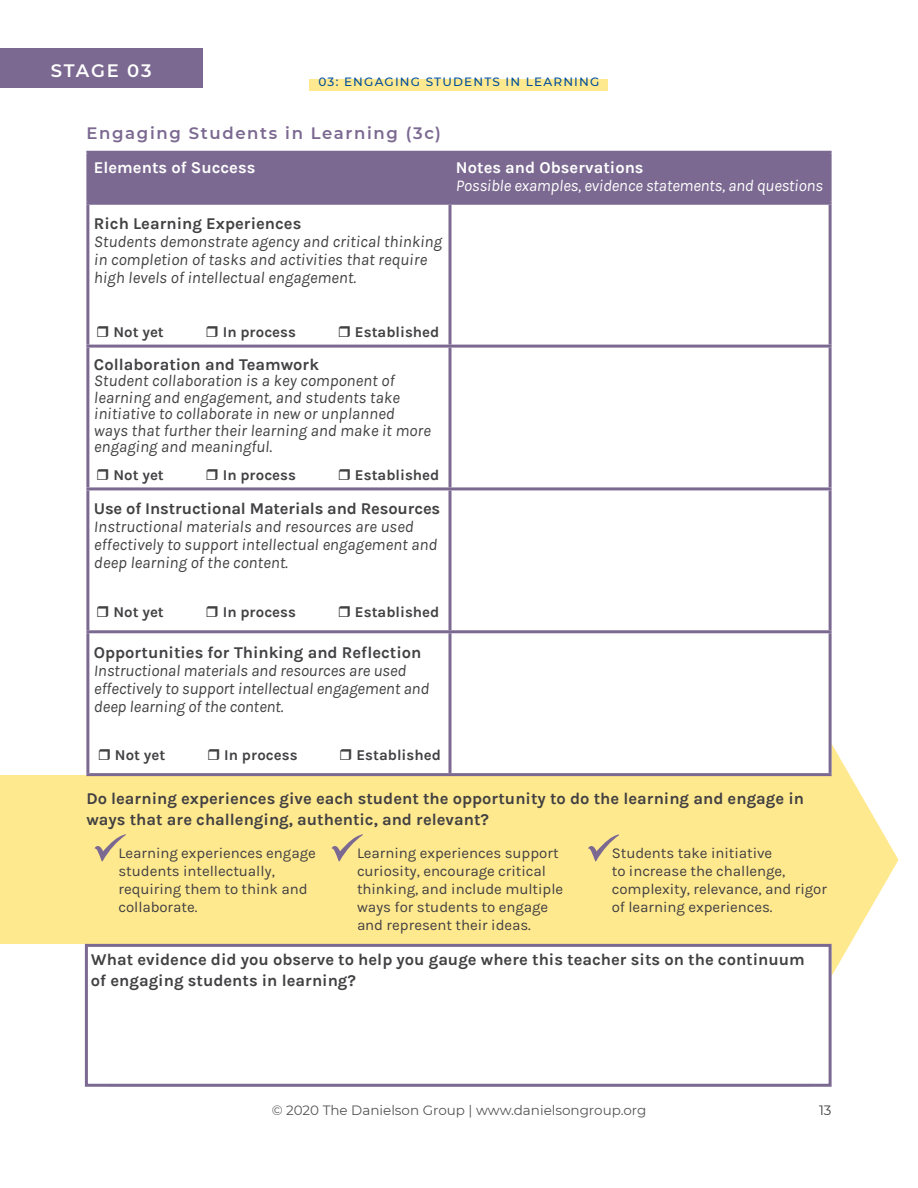
<style>
.page{position:relative;width:918px;height:1188px;background:#fff}
.page>*{position:absolute;margin:0;border:0;box-sizing:border-box;transform-origin:0 0}
.t1{font:600 18px "Montserrat";letter-spacing:.09em;color:#fff}
.t2{font:italic 16.5px/18px "Karla";color:#414042}
.t3{font:700 16.5px/21px "Karla";color:#414042}
.t4{font:italic 16.5px "Karla";letter-spacing:-.015em;color:#fff}
.t5{font:700 16.5px "Karla";color:#fff}
.t6{font:600 16.5px "Montserrat";letter-spacing:.1em;color:#7b6991}
.t7{font:15px/18px "Karla";letter-spacing:-.005em;color:#414042}
.t8{font:700 15px "Karla";color:#414042}
.t9{font:13.5px "Montserrat";color:#414042}
.t10{font:500 12px "Montserrat";letter-spacing:.1em;color:#004f9d}
</style>
<div class="page">
<div style="left:310px;top:80px;width:298px;height:11px;background:#ffe98f"></div>
<div style="left:0;top:775px;width:832px;height:169px;background:#ffe98f"></div>
<svg style="left:832px;top:744px;width:66px;height:231px"></svg>
<div style="left:89px;top:154px;width:740px;height:48px;background:#7b6991"></div>
<hr style="left:86px;top:151px;width:364px;height:3px;background:#7b6991">
<hr style="left:86px;top:154px;width:3px;height:48px;background:#7b6991">
<hr style="left:450px;top:151px;width:382px;height:3px;background:#7b6991">
<hr style="left:448px;top:154px;width:4px;height:48px;background:#7b6991">
<hr style="left:829px;top:154px;width:3px;height:48px;background:#7b6991">
<hr style="left:86px;top:202px;width:364px;height:3px;background:#7b6991">
<hr style="left:86px;top:205px;width:3px;height:140px;background:#7b6991">
<hr style="left:450px;top:202px;width:382px;height:3px;background:#7b6991">
<svg style="left:448px;top:205px;width:4px;height:140px"></svg>
<hr style="left:829px;top:205px;width:3px;height:140px;background:#7b6991">
<hr style="left:86px;top:345px;width:364px;height:3px;background:#7b6991">
<hr style="left:86px;top:348px;width:3px;height:139px;background:#7b6991">
<hr style="left:450px;top:345px;width:382px;height:3px;background:#7b6991">
<svg style="left:448px;top:348px;width:4px;height:139px"></svg>
<hr style="left:829px;top:348px;width:3px;height:139px;background:#7b6991">
<hr style="left:86px;top:487px;width:364px;height:3px;background:#7b6991">
<hr style="left:86px;top:490px;width:3px;height:140px;background:#7b6991">
<hr style="left:450px;top:487px;width:382px;height:3px;background:#7b6991">
<svg style="left:448px;top:490px;width:4px;height:140px"></svg>
<hr style="left:829px;top:490px;width:3px;height:140px;background:#7b6991">
<hr style="left:86px;top:630px;width:364px;height:3px;background:#7b6991">
<hr style="left:86px;top:633px;width:3px;height:140px;background:#7b6991">
<hr style="left:450px;top:630px;width:382px;height:3px;background:#7b6991">
<svg style="left:448px;top:633px;width:4px;height:140px"></svg>
<hr style="left:829px;top:633px;width:3px;height:140px;background:#7b6991">
<hr style="left:86px;top:773px;width:364px;height:3px;background:#7b6991">
<hr style="left:450px;top:773px;width:382px;height:3px;background:#7b6991">
<div style="left:0;top:48px;width:202px;height:40px;background:#7b6991"></div>
<svg style="left:94px;top:834px;width:31px;height:27px"></svg>
<svg style="left:332px;top:834px;width:30px;height:27px"></svg>
<svg style="left:588px;top:834px;width:31px;height:27px"></svg>
<div style="left:85px;top:944px;width:747px;height:143px;background:#fff;border:3px solid #7b6991"></div>
<p class="t1" style="left:51px;top:57px;width:102px">STAGE 03</p>
<p class="t10" style="left:319px;top:74px;width:282px">03: ENGAGING STUDENTS IN LEARNING</p>
<p class="t6" style="left:86px;top:121px;width:356px">Engaging Students in Learning (3c)</p>
<p class="t5" style="left:94px;top:158px;width:163px">Elements of Success</p>
<p class="t5" style="left:456px;top:158px;width:189px">Notes and Observations</p>
<p class="t4" style="left:456px;top:177px;width:368px">Possible examples, evidence statements, and questions</p>
<p class="t3" style="left:94px;top:213px;width:209px">Rich Learning Experiences</p>
<p class="t2" style="left:94px;top:233px;width:350px">Students demonstrate agency and critical thinking in completion of tasks and activities that require high levels of intellectual engagement.</p>
<p class="t8" style="left:113px;top:323px;width:52px">Not yet</p>
<p class="t8" style="left:223px;top:323px;width:75px">In process</p>
<p class="t8" style="left:355px;top:323px;width:86px">Established</p>
<p class="t3" style="left:94px;top:354px;width:227px">Collaboration and Teamwork</p>
<p class="t2" style="left:94px;top:373px;width:338px;line-height:16.5px">Student collaboration is a key component of learning and engagement, and students take initiative to collaborate in new or unplanned ways that further their learning and make it more engaging and meaningful.</p>
<p class="t8" style="left:113px;top:466px;width:52px">Not yet</p>
<p class="t8" style="left:223px;top:466px;width:75px">In process</p>
<p class="t8" style="left:355px;top:466px;width:86px">Established</p>
<p class="t3" style="left:94px;top:498px;width:348px">Use of Instructional Materials and Resources</p>
<p class="t2" style="left:94px;top:518px;width:345px">Instructional materials and resources are used effectively to support intellectual engagement and deep learning of the content.</p>
<p class="t8" style="left:113px;top:604px;width:52px">Not yet</p>
<p class="t8" style="left:223px;top:604px;width:75px">In process</p>
<p class="t8" style="left:355px;top:604px;width:86px">Established</p>
<p class="t3" style="left:94px;top:642px;width:329px">Opportunities for Thinking and Reflection</p>
<p class="t2" style="left:94px;top:662px;width:337px">Instructional materials and resources are used effectively to support intellectual engagement and deep learning of the content.</p>
<p class="t8" style="left:115px;top:746px;width:52px">Not yet</p>
<p class="t8" style="left:224px;top:746px;width:75px">In process</p>
<p class="t8" style="left:356px;top:746px;width:86px">Established</p>
<p class="t3" style="left:86px;top:788px;width:719px">Do learning experiences give each student the opportunity to do the learning and engage in ways that are challenging, authentic, and relevant?</p>
<p class="t7" style="left:118px;top:844px;width:199px">Learning experiences engage students intellectually, requiring them to think and collaborate.</p>
<p class="t7" style="left:357px;top:844px;width:208px">Learning experiences support curiosity, encourage critical thinking, and include multiple ways for students to engage and represent their ideas.</p>
<p class="t7" style="left:612px;top:844px;width:217px">Students take initiative<br>to increase the challenge, complexity, relevance, and rigor of learning experiences.</p>
<p class="t3" style="left:91px;top:949px;width:715px">What evidence did you observe to help you gauge where this teacher sits on the continuum of engaging students in learning?</p>
<p class="t9" style="left:272px;top:1101px;width:376px">© 2020 The Danielson Group | www.danielsongroup.org</p>
<p class="t9" style="left:819px;top:1101px;width:14px">13</p>
</div>
